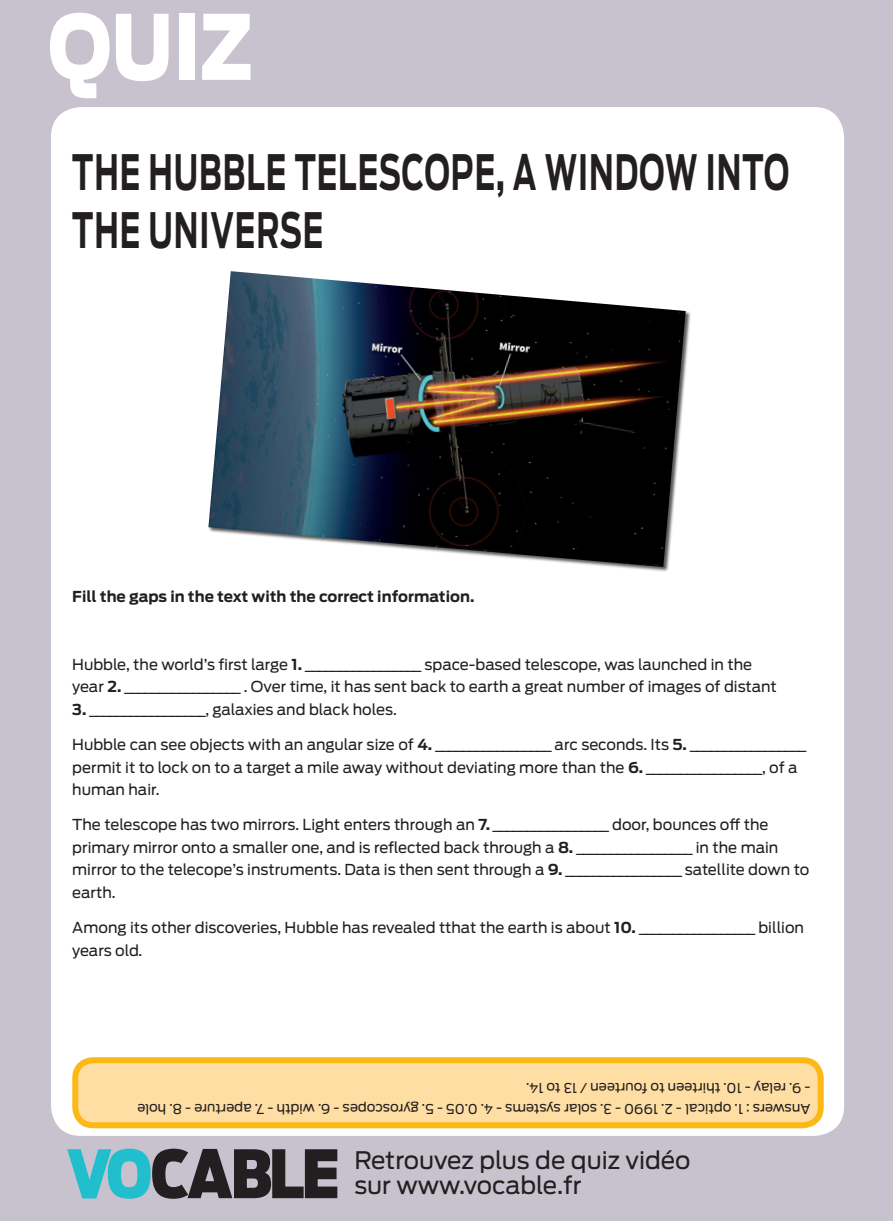
<style>
.page{position:relative;width:893px;height:1221px;background:#fff}
.page>*{position:absolute;margin:0;border:0;box-sizing:border-box;transform-origin:0 0}
.t1{font:900 89.1px "Antenna";color:#fff;scale:.83 1}
.t2{font:700 48.45px/58.1px "Antenna";letter-spacing:.03em;color:#231f20;scale:.62 1}
.t3{font:24px/25.5px "Antenna";color:#231f20}
.t4{font:15px/22.5px "Antenna";color:#231f20}
.t5{font:700 15px "Antenna";color:#231f20}
.t6{font:13.5px "Antenna";color:#231f20}
.s1{font-weight:700}
</style>
<div class="page">
<div style="left:0;top:0;width:893px;height:1220px;background:#c8c2cf"></div>
<div style="left:51px;top:107px;width:793px;height:1028px;background:#fff;border-radius:30px"></div>
<svg style="left:67px;top:1148px;width:270px;height:50px"></svg>
<div style="left:75px;top:1060px;width:746px;height:65px;background:#ffdea4;border-radius:18px"></div>
<div style="left:72px;top:1057px;width:752px;height:71px;border:6px solid #fcb814;border-radius:18px"></div>
<div style="left:208px;top:271px;width:483px;height:301px;background:#231f20;opacity:.75"></div>
<img style="left:208px;top:271px;width:478px;height:296px">
<h1 class="t1" style="left:48px;top:-6px;width:248px">QUIZ</h1>
<h2 class="t2" style="left:72px;top:143px;width:1158px">THE HUBBLE TELESCOPE, A WINDOW INTO<br>THE UNIVERSE</h2>
<p class="t5" style="left:72px;top:588px;width:404px">Fill the gaps in the text with the correct information.</p>
<p class="t4" style="left:72px;top:653px;width:706px">Hubble, the world’s first large <span class="s1">1.</span> _________________ space-based telescope, was launched in the year <span class="s1">2.</span> _________________ . Over time, it has sent back to earth a great number of images of distant</p>
<p class="t4" style="left:72px;top:698px;width:326px"><span class="s1">3.</span> _________________, galaxies and black holes.</p>
<p class="t4" style="left:72px;top:733px;width:735px">Hubble can see objects with an angular size of <span class="s1">4.</span> _________________ arc seconds. Its <span class="s1">5.</span> _________________ permit it to lock on to a target a mile away without deviating more than the <span class="s1">6.</span> _________________, of a human hair.</p>
<p class="t4" style="left:72px;top:813px;width:738px">The telescope has two mirrors. Light enters through an <span class="s1">7.</span> _________________ door, bounces off the primary mirror onto a smaller one, and is reflected back through a <span class="s1">8.</span> _________________ in the main mirror to the telecope’s instruments. Data is then sent through a <span class="s1">9.</span> _________________ satellite down to earth.</p>
<p class="t4" style="left:72px;top:916px;width:733px">Among its other discoveries, Hubble has revealed tthat the earth is about <span class="s1">10.</span> _________________ billion years old.</p>
<p class="t6" style="left:810px;top:1095px;width:286px;rotate:-180deg">- 9. relay - 10. thirteen to fourteen / 13 to 14.</p>
<p class="t6" style="left:810px;top:1116px;width:675px;rotate:-180deg">Answers : 1. optical - 2. 1990 - 3. solar systems - 4. 0.05 - 5. gyroscopes - 6. width - 7. aperture - 8. hole</p>
<h3 class="t3" style="left:354px;top:1147px;width:338px">Retrouvez plus de quiz vidéo sur www.vocable.fr</h3>
</div>
